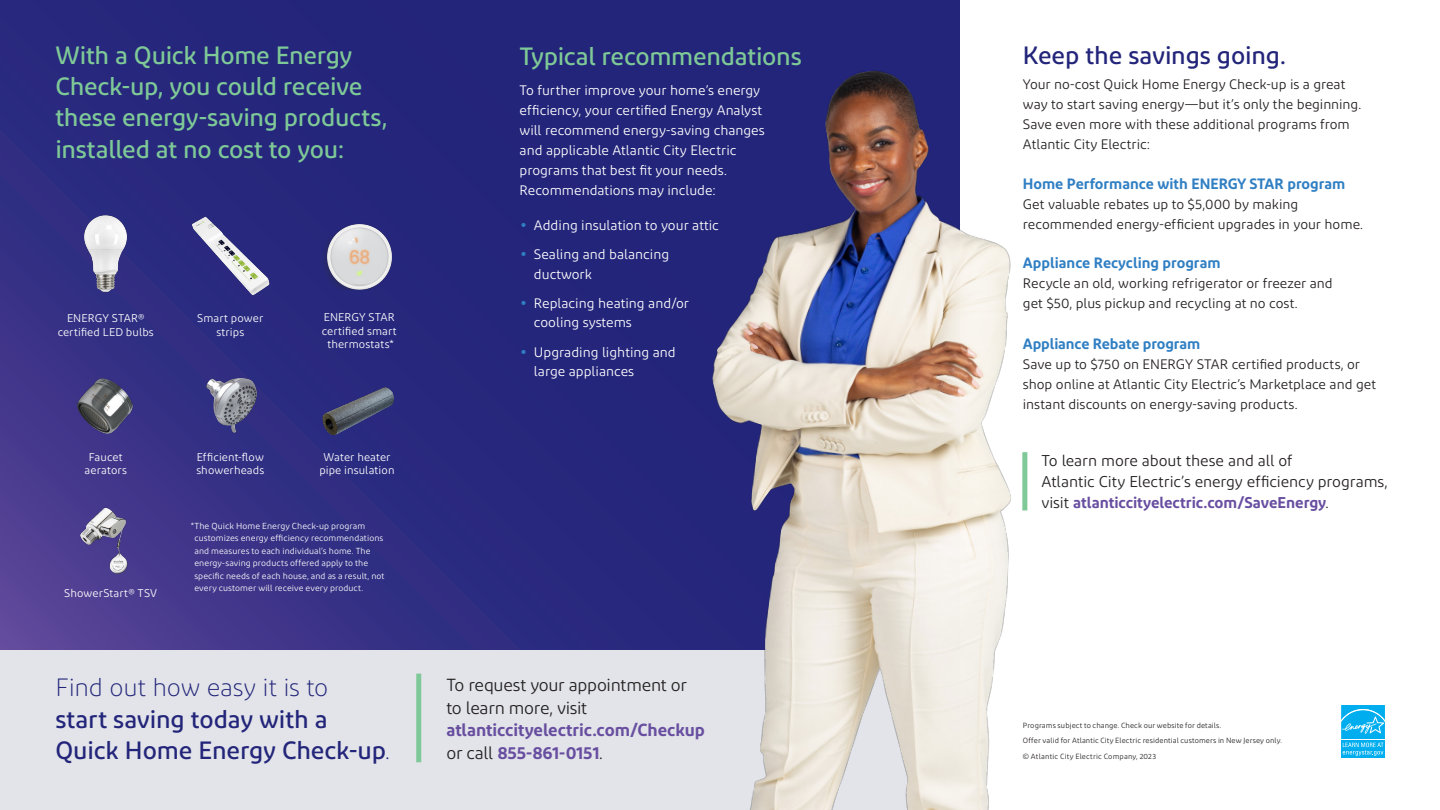
<style>
.page{position:relative;width:1440px;height:810px;background:#fff}
.page>*{position:absolute;margin:0;border:0;box-sizing:border-box;transform-origin:0 0}
.t1{font:500 25px/31.2px "Diodrum";letter-spacing:-.01em;color:#7ec997}
.t2{font:500 25px/31.2px "Diodrum";letter-spacing:-.005em;color:#23257a}
.t3{font:300 25px "Diodrum";letter-spacing:-.01em;color:#23257a}
.t4{font:600 17.5px/22.5px "Diodrum";letter-spacing:-.005em;color:#684ea0}
.t5{font:17.5px/22.5px "Diodrum";letter-spacing:-.02em;color:#231f20}
.t6{font:15.62px/21.2px "Diodrum";letter-spacing:-.005em;color:#231f20}
.t7{font:600 15px "Diodrum";color:#307fc3}
.t8{font:13.75px/20px "Diodrum";color:#231f20}
.t9{font:13.75px/20px "Diodrum";color:#fff}
.t10{font:11.25px/13.5px "Diodrum";letter-spacing:.01em;color:#fff;text-align:center}
.t11{font:8.75px/12.5px "Diodrum";letter-spacing:.01em;color:#fff}
.t12{font:7.5px/15.6px "Diodrum";letter-spacing:.015em;color:#231f20}
.s1{font-weight:300}
.s2{font-weight:400;color:#231f20}
.s3{font-weight:600;color:#684ea0}
</style>
<div class="page">
<div style="left:0;top:0;width:960px;height:810px;background:#e2e4e9"></div>
<svg style="left:0;top:0;width:527px;height:649px;background:#2e2c81"></svg>
<img style="left:66px;top:213px;width:80px;height:80px">
<img style="left:73px;top:375px;width:63px;height:63px">
<img style="left:71px;top:505px;width:70px;height:71px">
<img style="left:188px;top:215px;width:84px;height:84px">
<img style="left:202px;top:374px;width:60px;height:61px">
<img style="left:320px;top:386px;width:74px;height:59px">
<div style="left:1341px;top:740px;width:44px;height:18px;background:#00aeef"></div>
<svg style="left:1341px;top:705px;width:44px;height:51px"></svg>
<div style="left:416px;top:676px;width:5px;height:84px;background:#7ec997"></div>
<img style="left:321px;top:223px;width:76px;height:67px">
<img style="left:527px;top:0;width:501px;height:810px">
<svg style="left:522px;top:223px;width:4px;height:4px"></svg>
<svg style="left:522px;top:252px;width:4px;height:4px"></svg>
<svg style="left:522px;top:301px;width:4px;height:4px"></svg>
<svg style="left:522px;top:350px;width:4px;height:4px"></svg>
<h1 class="t1" style="left:55px;top:39px;width:334px">With a Quick Home Energy<br>Check-up, you could receive these energy-saving products, installed at no cost to you:</h1>
<p class="t10" style="left:58px;top:311px;width:98px">ENERGY STAR® certified LED bulbs</p>
<p class="t10" style="left:197px;top:311px;width:68px">Smart power strips</p>
<p class="t10" style="left:322px;top:310px;width:76px">ENERGY STAR certified smart thermostats*</p>
<p class="t10" style="left:85px;top:450px;width:44px">Faucet aerators</p>
<p class="t10" style="left:64px;top:587px;width:94px">ShowerStart® TSV</p>
<p class="t10" style="left:196px;top:450px;width:69px;text-align:left">Efficient-flow showerheads</p>
<p class="t10" style="left:319px;top:450px;width:77px">Water heater pipe insulation</p>
<p class="t11" style="left:194px;top:519px;width:192px;text-indent:-4px">*The Quick Home Energy Check-up program customizes energy efficiency recommendations and measures to each individual’s home. The energy-saving products offered apply to the specific needs of each house, and as a result, not every customer will receive every product.</p>
<h1 class="t3" style="left:55px;top:673px;width:274px">Find out how easy it is to</h1>
<h1 class="t2" style="left:55px;top:703px;width:336px">start saving today with a<br>Quick Home Energy Check-up<span class="s1">.</span></h1>
<h1 class="t1" style="left:520px;top:40px;width:284px">Typical recommendations</h1>
<p class="t9" style="left:520px;top:80px;width:247px">To further improve your home’s energy efficiency, your certified Energy Analyst will recommend energy-saving changes and applicable Atlantic City Electric programs that best fit your needs.<br>Recommendations may include:</p>
<p class="t9" style="left:534px;top:210px;width:187px;line-height:29.5px">Adding insulation to your attic<br>Sealing and balancing</p>
<p class="t9" style="left:534px;top:259px;width:157px;line-height:29.5px">ductwork<br>Replacing heating and/or</p>
<p class="t9" style="left:534px;top:308px;width:143px;line-height:29.5px">cooling systems<br>Upgrading lighting and</p>
<p class="t9" style="left:534px;top:361px;width:102px">large appliances</p>
<p class="t5" style="left:446px;top:674px;width:242px">To request your appointment or to learn more, visit</p>
<p class="t4" style="left:446px;top:719px;width:260px">atlanticcityelectric.com/Checkup <span class="s2">or call</span> 855-861-0151<span class="s2">.</span></p>
<h1 class="t2" style="left:1023px;top:39px;width:264px">Keep the savings going.</h1>
<p class="t8" style="left:1023px;top:74px;width:340px">Your no-cost Quick Home Energy Check-up is a great way to start saving energy—but it’s only the beginning.<br>Save even more with these additional programs from Atlantic City Electric:</p>
<p class="t7" style="left:1023px;top:174px;width:324px">Home Performance with ENERGY STAR program</p>
<p class="t8" style="left:1023px;top:194px;width:342px">Get valuable rebates up to $5,000 by making recommended energy-efficient upgrades in your home.</p>
<p class="t7" style="left:1023px;top:253px;width:199px">Appliance Recycling program</p>
<p class="t8" style="left:1023px;top:273px;width:311px">Recycle an old, working refrigerator or freezer and get $50, plus pickup and recycling at no cost.</p>
<p class="t7" style="left:1023px;top:334px;width:179px">Appliance Rebate program</p>
<p class="t8" style="left:1023px;top:354px;width:355px">Save up to $750 on ENERGY STAR certified products, or shop online at Atlantic City Electric’s Marketplace and get instant discounts on energy-saving products.</p>
<p class="t6" style="left:1042px;top:450px;width:348px">To learn more about these and all of<br>Atlantic City Electric’s energy efficiency programs, visit <span class="s3">atlanticcityelectric.com/SaveEnergy</span>.</p>
<p class="t12" style="left:1023px;top:717px;width:261px">Programs subject to change. Check our website for details.<br>Offer valid for Atlantic City Electric residential customers in New Jersey only. © Atlantic City Electric Company, 2023</p>
</div>
